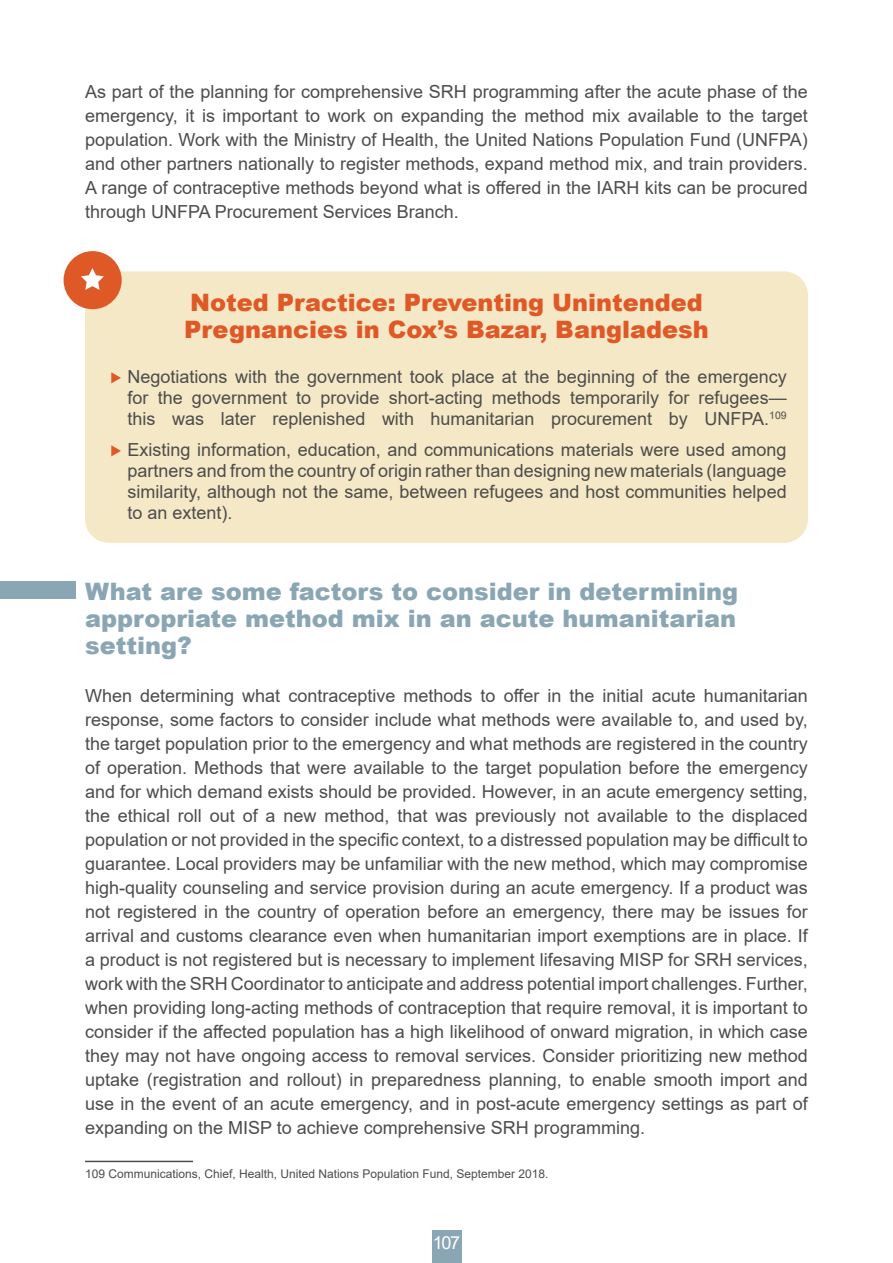
<style>
.page{position:relative;width:893px;height:1263px;background:#fff}
.page>*{position:absolute;margin:0;border:0;box-sizing:border-box;transform-origin:0 0}
.sub_heading{font:900 24px/27px "Arial";color:#8aa6b5;text-align:justify}
.sub_heading-2{font:900 24px "Arial";color:#df5826}
.t1{font:18px/24px "Arial";color:#4c4c4c;text-align:justify}
.t2{font:18px "Arial";color:#fff}
.footnote_referance{font:12px "Arial";color:#4c4c4c}
.s1{font-family:"Proxima Nova Cond";font-weight:100;color:#df5826}
</style>
<div class="page">
<div style="left:432px;top:1231px;width:29px;height:32px;background:#8aa6b5"></div>
<div style="left:85px;top:271px;width:723px;height:272px;background:#f5e8c6;border-radius:24px"></div>
<div style="left:64px;top:251px;width:58px;height:58px;background:#de5926;border-radius:50%"></div>
<svg style="left:81px;top:268px;width:23px;height:22px"></svg>
<hr style="left:85px;top:1161px;width:108px;height:1px;background:#4c4c4c">
<div style="left:0;top:581px;width:75px;height:17px;background:#8aa6b5"></div>
<p class="t1" style="left:85px;top:80px;width:724px">As part of the planning for comprehensive SRH programming after the acute phase of the emergency, it is important to work on expanding the method mix available to the target population. Work with the Ministry of Health, the United Nations Population Fund (UNFPA) and other partners nationally to register methods, expand method mix, and train providers.<br>A range of contraceptive methods beyond what is offered in the IARH kits can be procured through UNFPA Procurement Services Branch.</p>
<h3 class="sub_heading-2" style="left:190px;top:285px;width:514px">Noted Practice: Preventing Unintended</h3>
<h3 class="sub_heading-2" style="left:184px;top:312px;width:526px">Pregnancies in Cox’s Bazar, Bangladesh</h3>
<p class="t1" style="left:128px;top:366px;width:661px;line-height:21px;text-indent:-17px"><span class="s1">⊲</span> Negotiations with the government took place at the beginning of the emergency for the government to provide short-acting methods temporarily for refugees— this was later replenished with humanitarian procurement by UNFPA.<sup>109</sup></p>
<p class="t1" style="left:128px;top:439px;width:661px;line-height:21px;text-indent:-17px"><span class="s1">⊲</span> Existing information, education, and communications materials were used among partners and from the country of origin rather than designing new materials (language similarity, although not the same, between refugees and host communities helped to an extent).</p>
<h3 class="sub_heading" style="left:85px;top:577px;width:655px">What are some factors to consider in determining appropriate method mix in an acute humanitarian setting?</h3>
<p class="t1" style="left:85px;top:683px;width:724px">When determining what contraceptive methods to offer in the initial acute humanitarian response, some factors to consider include what methods were available to, and used by, the target population prior to the emergency and what methods are registered in the country of operation. Methods that were available to the target population before the emergency and for which demand exists should be provided. However, in an acute emergency setting, the ethical roll out of a new method, that was previously not available to the displaced population or not provided in the specific context, to a distressed population may be difficult to guarantee. Local providers may be unfamiliar with the new method, which may compromise high-quality counseling and service provision during an acute emergency. If a product was not registered in the country of operation before an emergency, there may be issues for arrival and customs clearance even when humanitarian import exemptions are in place. If a product is not registered but is necessary to implement lifesaving MISP for SRH services, work with the SRH Coordinator to anticipate and address potential import challenges. Further, when providing long-acting methods of contraception that require removal, it is important to</p>
<p class="t1" style="left:85px;top:1019px;width:724px">consider if the affected population has a high likelihood of onward migration, in which case they may not have ongoing access to removal services. Consider prioritizing new method uptake (registration and rollout) in preparedness planning, to enable smooth import and use in the event of an acute emergency, and in post-acute emergency settings as part of expanding on the MISP to achieve comprehensive SRH programming.</p>
<p class="footnote_referance" style="left:85px;top:1165px;width:465px">109 Communications, Chief, Health, United Nations Population Fund, September 2018.</p>
<p class="t2" style="left:433px;top:1230px;width:29px">107</p>
</div>
